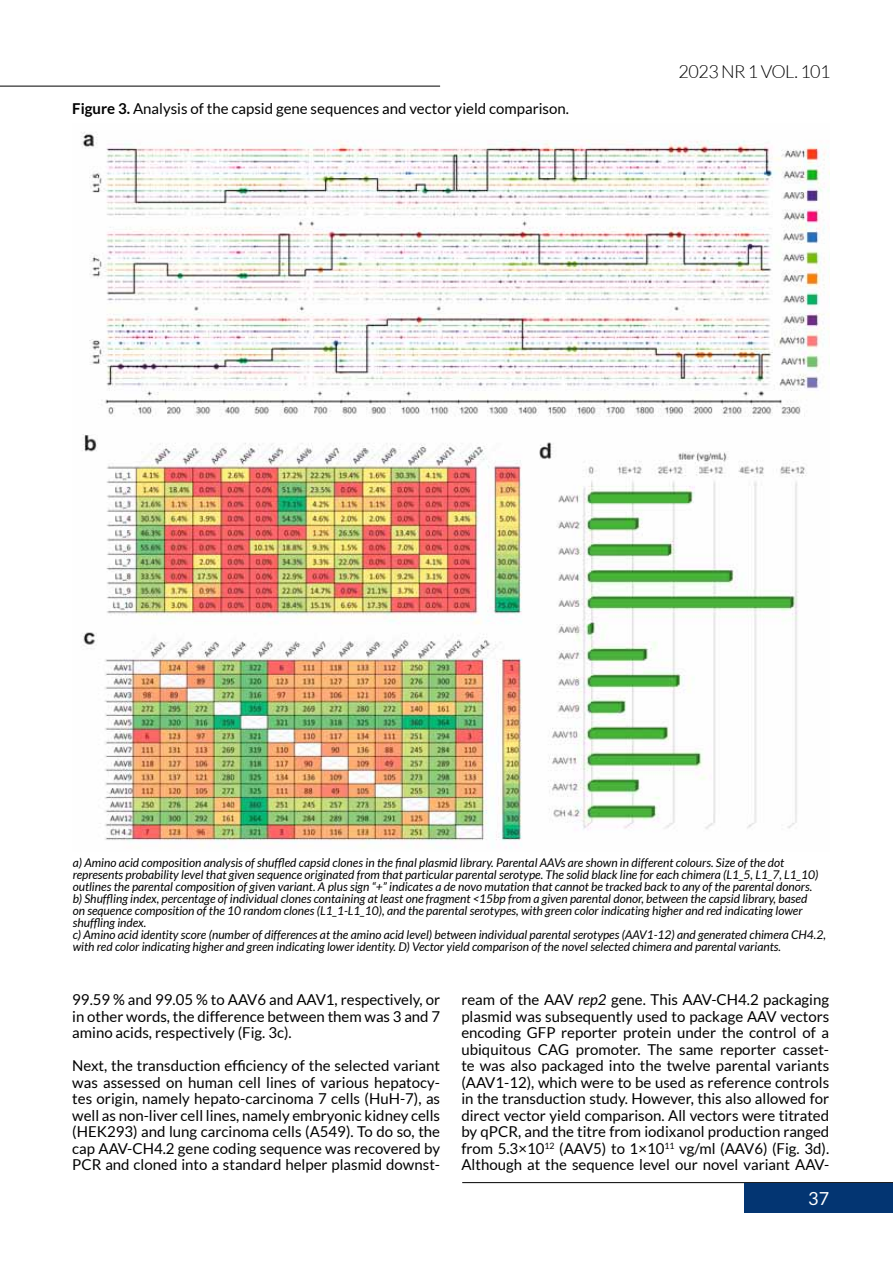
<style>
.page{position:relative;width:893px;height:1263px;background:#fff}
.page>*{position:absolute;margin:0;border:0;box-sizing:border-box;transform-origin:0 0}
.t1{font:300 18px "Lato";letter-spacing:-.03em;color:#000}
.t2{font:18px "Lato";color:#fff}
.t3{font:15px/16.5px "Lato";color:#000;text-align:justify}
.t4{font:italic 12px/12px "Lato";color:#000}
.s1{font-weight:700}
.s2{font-style:italic}
</style>
<div class="page">
<hr style="left:462px;top:1182px;width:431px;height:1px;background:#000">
<hr style="left:0;top:86px;width:440px;height:1px;background:#000">
<div style="left:744px;top:1183px;width:149px;height:30px;background:#033572"></div>
<img style="left:81px;top:132px;width:748px;height:716px">
<p class="t3" style="left:72px;top:101px;width:498px"><span class="s1">Figure 3.</span> Analysis of the capsid gene sequences and vector yield comparison.</p>
<p class="t1" style="left:679px;top:62px;width:153px">2023 NR 1 VOL. 101</p>
<p class="t4" style="left:73px;top:856px;width:755px">a) Amino acid composition analysis of shuffled capsid clones in the final plasmid library. Parental AAVs are shown in different colours. Size of the dot represents probability level that given sequence originated from that particular parental serotype. The solid black line for each chimera (L1_5, L1_7, L1_10) outlines the parental composition of given variant. A plus sign “+” indicates a de novo mutation that cannot be tracked back to any of the parental donors.<br>b) Shuffling index, percentage of individual clones containing at least one fragment &lt;15bp from a given parental donor, between the capsid library, based<br>on sequence composition of the 10 random clones (L1_1-L1_10), and the parental serotypes, with green color indicating higher and red indicating lower shuffling index.<br>c) Amino acid identity score (number of differences at the amino acid level) between individual parental serotypes (AAV1-12) and generated chimera CH4.2, with red color indicating higher and green indicating lower identity. D) Vector yield comparison of the novel selected chimera and parental variants.</p>
<p class="t3" style="left:72px;top:992px;width:369px">99.59 % and 99.05 % to AAV6 and AAV1, respectively, or in other words, the difference between them was 3 and 7 amino acids, respectively (Fig. 3c).</p>
<p class="t3" style="left:72px;top:1058px;width:369px">Next, the transduction efficiency of the selected variant was assessed on human cell lines of various hepatocy&shy;tes origin, namely hepato-carcinoma 7 cells (HuH-7), as well as non-liver cell lines, namely embryonic kidney cells (HEK293) and lung carcinoma cells (A549). To do so, the cap AAV-CH4.2 gene coding sequence was recovered by PCR and cloned into a standard helper plasmid downst-</p>
<p class="t3" style="left:461px;top:992px;width:369px">ream of the AAV <span class="s2">rep2</span> gene. This AAV-CH4.2 packaging plasmid was subsequently used to package AAV vectors encoding GFP reporter protein under the control of a ubiquitous CAG promoter. The same reporter casset&shy;te was also packaged into the twelve parental variants (AAV1-12), which were to be used as reference controls in the transduction study. However, this also allowed for direct vector yield comparison. All vectors were titrated by qPCR, and the titre from iodixanol production ranged from 5.3×10<sup>12</sup> (AAV5) to 1×10<sup>11</sup> vg/ml (AAV6) (Fig. 3d).<br>Although at the sequence level our novel variant AAV-</p>
<p class="t2" style="left:808px;top:1189px;width:22px">37</p>
</div>
